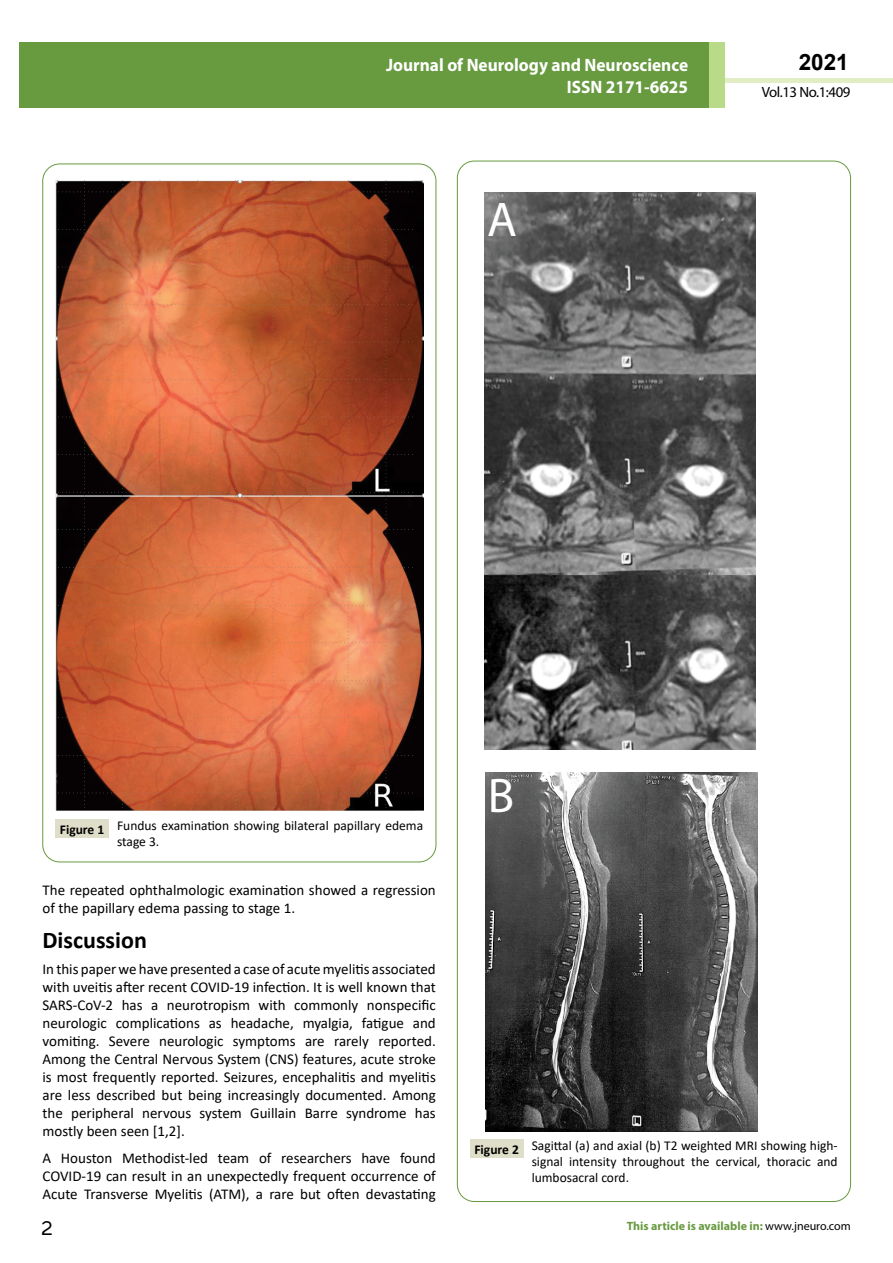
<style>
.page{position:relative;width:893px;height:1263px;background:#fff}
.page>*{position:absolute;margin:0;border:0;box-sizing:border-box;transform-origin:0 0}
.t1{font:48.9px "Myriad Pro";color:#fff}
.t2{font:25.5px "Tunga";color:#000}
.t3{font:700 24px "Calibri";color:#000}
.t4{font:700 22.5px "Arial";color:#000}
.t5{font:700 18px/21.6px "Myriad Pro";color:#fff;text-align:right;scale:.96 1}
.t6{font:15px/18px "Calibri";color:#000;text-align:justify}
.t7{font:14.85px "Myriad Pro";letter-spacing:-.03em;color:#000}
.t8{font:13.5px/16.2px "Calibri";color:#000}
.t9{font:700 12px "Myriad Pro";color:#689a40}
.s1{font-weight:700}
.s2{font-weight:400;color:#000}
</style>
<div class="page">
<hr style="left:725px;top:78px;width:168px;height:4px;background:#e1eec5">
<div style="left:19px;top:42px;width:690px;height:66px;background:#689a40"></div>
<div style="left:709px;top:42px;width:16px;height:66px;background:#b9da89"></div>
<div style="left:56px;top:819px;width:53px;height:19px;background:#dfdec9"></div>
<img style="left:56px;top:180px;width:367px;height:631px">
<div style="left:470px;top:1140px;width:53px;height:18px;background:#dfdec9"></div>
<img style="left:484px;top:193px;width:271px;height:556px">
<img style="left:486px;top:772px;width:271px;height:359px">
<p class="t5" style="left:386px;top:54px;width:316px">Journal of Neurology and Neuroscience<br>ISSN 2171-6625</p>
<p class="t5" style="left:517px;top:53px;width:198px">ARCHIVOS DE MEDICINA<br>ISSN 1698-9465</p>
<h1 class="t1" style="left:487px;top:189px;width:31px">A</h1>
<h3 class="t4" style="left:799px;top:46px;width:52px">2021</h3>
<p class="t7" style="left:762px;top:83px;width:90px">Vol.13 No.1:409</p>
<h1 class="t1" style="left:488px;top:765px;width:28px">B</h1>
<p class="t8" style="left:117px;top:816px;width:308px;text-indent:-57px"><span class="s1">Figure 1</span> Fundus examination showing bilateral papillary edema stage 3.</p>
<p class="t6" style="left:43px;top:880px;width:395px">The repeated ophthalmologic examination showed a regression of the papillary edema passing to stage 1.</p>
<h3 class="t3" style="left:43px;top:923px;width:106px">Discussion</h3>
<p class="t6" style="left:43px;top:960px;width:395px">In this paper we have presented a case of acute myelitis associated with uveitis after recent COVID-19 infection. It is well known that SARS-CoV-2 has a neurotropism with commonly nonspecific neurologic complications as headache, myalgia, fatigue and vomiting. Severe neurologic symptoms are rarely reported.<br>Among the Central Nervous System (CNS) features, acute stroke is most frequently reported. Seizures, encephalitis and myelitis are less described but being increasingly documented. Among the peripheral nervous system Guillain Barre syndrome has mostly been seen [1,2].</p>
<p class="t6" style="left:43px;top:1148px;width:395px">A Houston Methodist-led team of researchers have found COVID-19 can result in an unexpectedly frequent occurrence of Acute Transverse Myelitis (ATM), a rare but often devastating</p>
<p class="t8" style="left:532px;top:1137px;width:308px;text-align:justify;text-indent:-57px"><span class="s1">Figure 2</span> Sagittal (a) and axial (b) T2 weighted MRI showing high&shy;signal intensity throughout the cervical, thoracic and lumbosacral cord.</p>
<h2 class="t2" style="left:41px;top:1211px;width:13px">2</h2>
<p class="t9" style="left:627px;top:1218px;width:225px">This article is available in: <span class="s2">www.jneuro.com</span></p>
</div>
